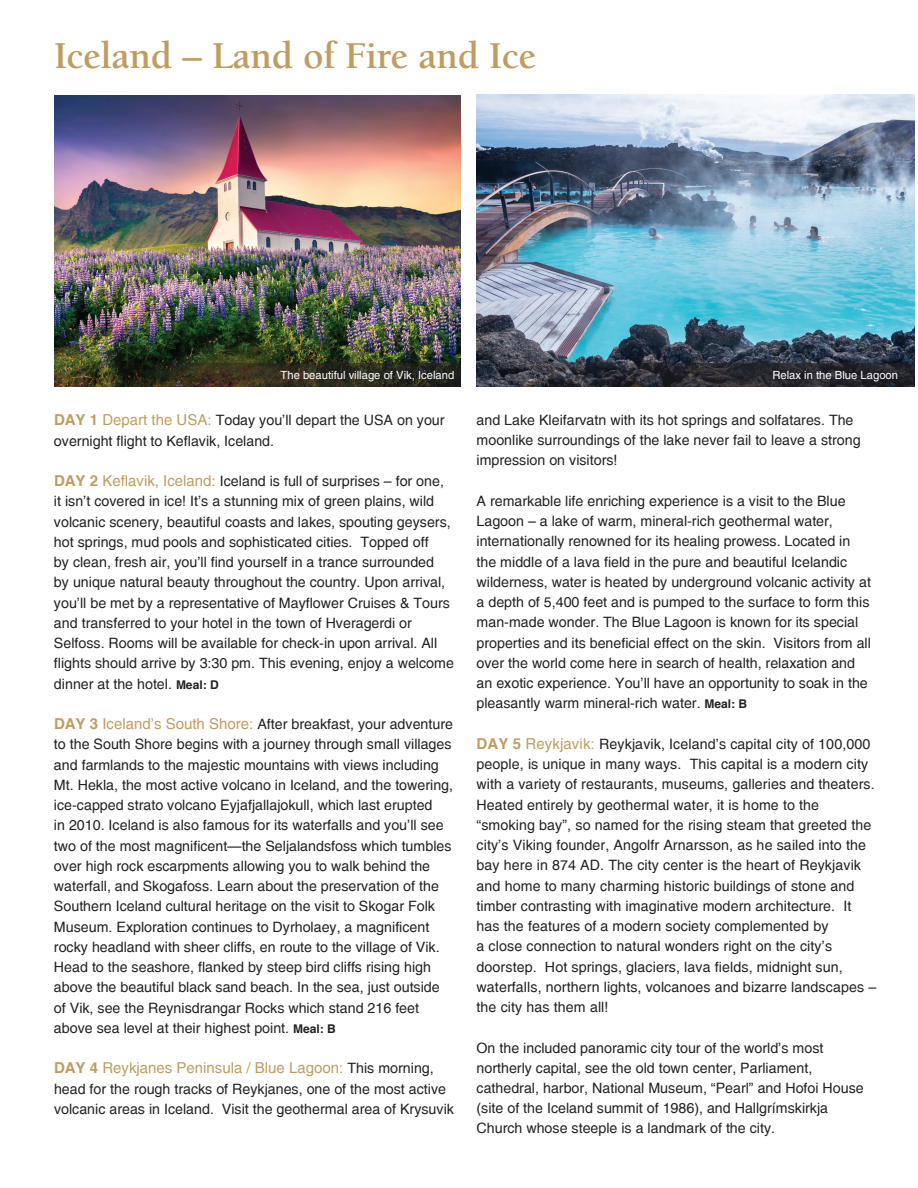
<style>
.page{position:relative;width:918px;height:1188px;background:#fff}
.page>*{position:absolute;margin:0;border:0;box-sizing:border-box;transform-origin:0 0}
.t1{font:700 39px "Berkeley Oldstyle IT Cby BT";color:#bf9c5f}
.t2{font:15px "Helvetica";color:#bf9c5f}
.t3{font:14.25px/20.2px "Helvetica";color:#231f20}
.t4{font:11.25px "Helvetica";color:#fff}
.s1{font-weight:700;font-size:15px;color:#bf9c5f}
.s2{font-size:15px;color:#bf9c5f}
.s3{font-weight:700;font-size:12px}
.s4{font-weight:700}
.s5{font-size:14.25px;color:#231f20}
</style>
<div class="page">
<img style="left:54px;top:95px;width:406px;height:268px">
<img style="left:477px;top:94px;width:438px;height:269px">
<svg style="left:477px;top:363px;width:438px;height:23px;background:#2c2d34"></svg>
<svg style="left:54px;top:363px;width:406px;height:23px;background:#312f1d"></svg>
<h1 class="t1" style="left:54px;top:32px;width:484px">Iceland – Land of Fire and Ice</h1>
<p class="t4" style="left:281px;top:368px;width:175px">The beautiful village of Vik, Iceland</p>
<p class="t4" style="left:772px;top:368px;width:127px">Relax in the Blue Lagoon</p>
<p class="t3" style="left:54px;top:410px;width:392px"><span class="s1">DAY 1</span> <span class="s2">Depart the USA:</span> Today you’ll depart the USA on your overnight flight to Keflavik, Iceland.</p>
<p class="t3" style="left:54px;top:471px;width:401px"><span class="s1">DAY 2</span> <span class="s2">Keflavik, Iceland:</span> Iceland is full of surprises – for one, it isn’t covered in ice! It’s a stunning mix of green plains, wild volcanic scenery, beautiful coasts and lakes, spouting geysers, hot springs, mud pools and sophisticated cities. Topped off<br>by clean, fresh air, you’ll find yourself in a trance surrounded<br>by unique natural beauty throughout the country. Upon arrival, you’ll be met by a representative of Mayflower Cruises &amp; Tours and transferred to your hotel in the town of Hveragerdi or Selfoss. Rooms will be available for check-in upon arrival. All flights should arrive by 3:30 pm. This evening, enjoy a welcome dinner at the hotel. <span class="s3">Meal: D</span></p>
<p class="t3" style="left:54px;top:714px;width:401px"><span class="s1">DAY 3</span> <span class="s2">Iceland’s South Shore:</span> After breakfast, your adventure to the South Shore begins with a journey through small villages and farmlands to the majestic mountains with views including Mt. Hekla, the most active volcano in Iceland, and the towering, ice-capped strato volcano Eyjafjallajokull, which last erupted<br>in 2010. Iceland is also famous for its waterfalls and you’ll see two of the most magnificent—the Seljalandsfoss which tumbles over high rock escarpments allowing you to walk behind the waterfall, and Skogafoss. Learn about the preservation of the Southern Iceland cultural heritage on the visit to Skogar Folk Museum. Exploration continues to Dyrholaey, a magnificent rocky headland with sheer cliffs, en route to the village of Vik.<br>Head to the seashore, flanked by steep bird cliffs rising high above the beautiful black sand beach. In the sea, just outside of Vik, see the Reynisdrangar Rocks which stand 216 feet above sea level at their highest point. <span class="s3">Meal: B</span></p>
<p class="t2" style="left:54px;top:1059px;width:381px"><span class="s4">DAY 4</span> Reykjanes Peninsula / Blue Lagoon: <span class="s5">This morning,</span></p>
<p class="t3" style="left:54px;top:1078px;width:401px">head for the rough tracks of Reykjanes, one of the most active volcanic areas in Iceland. Visit the geothermal area of Krysuvik</p>
<p class="t3" style="left:477px;top:410px;width:386px">and Lake Kleifarvatn with its hot springs and solfatares. The moonlike surroundings of the lake never fail to leave a strong impression on visitors!</p>
<p class="t3" style="left:477px;top:491px;width:396px">A remarkable life enriching experience is a visit to the Blue Lagoon – a lake of warm, mineral-rich geothermal water, internationally renowned for its healing prowess. Located in the middle of a lava field in the pure and beautiful Icelandic wilderness, water is heated by underground volcanic activity at a depth of 5,400 feet and is pumped to the surface to form this man-made wonder. The Blue Lagoon is known for its special properties and its beneficial effect on the skin. Visitors from all over the world come here in search of health, relaxation and an exotic experience. You’ll have an opportunity to soak in the pleasantly warm mineral-rich water. <span class="s3">Meal: B</span></p>
<p class="t3" style="left:477px;top:734px;width:401px"><span class="s1">DAY 5</span> <span class="s2">Reykjavik:</span> Reykjavik, Iceland’s capital city of 100,000 people, is unique in many ways. This capital is a modern city with a variety of restaurants, museums, galleries and theaters.<br>Heated entirely by geothermal water, it is home to the “smoking bay”, so named for the rising steam that greeted the city’s Viking founder, Angolfr Arnarsson, as he sailed into the bay here in 874 AD. The city center is the heart of Reykjavik and home to many charming historic buildings of stone and timber contrasting with imaginative modern architecture. It has the features of a modern society complemented by<br>a close connection to natural wonders right on the city’s doorstep. Hot springs, glaciers, lava fields, midnight sun, waterfalls, northern lights, volcanoes and bizarre landscapes – the city has them all!</p>
<p class="t3" style="left:477px;top:1037px;width:389px">On the included panoramic city tour of the world’s most northerly capital, see the old town center, Parliament, cathedral, harbor, National Museum, “Pearl” and Hofoi House (site of the Iceland summit of 1986), and Hallgrímskirkja Church whose steeple is a landmark of the city.</p>
</div>
